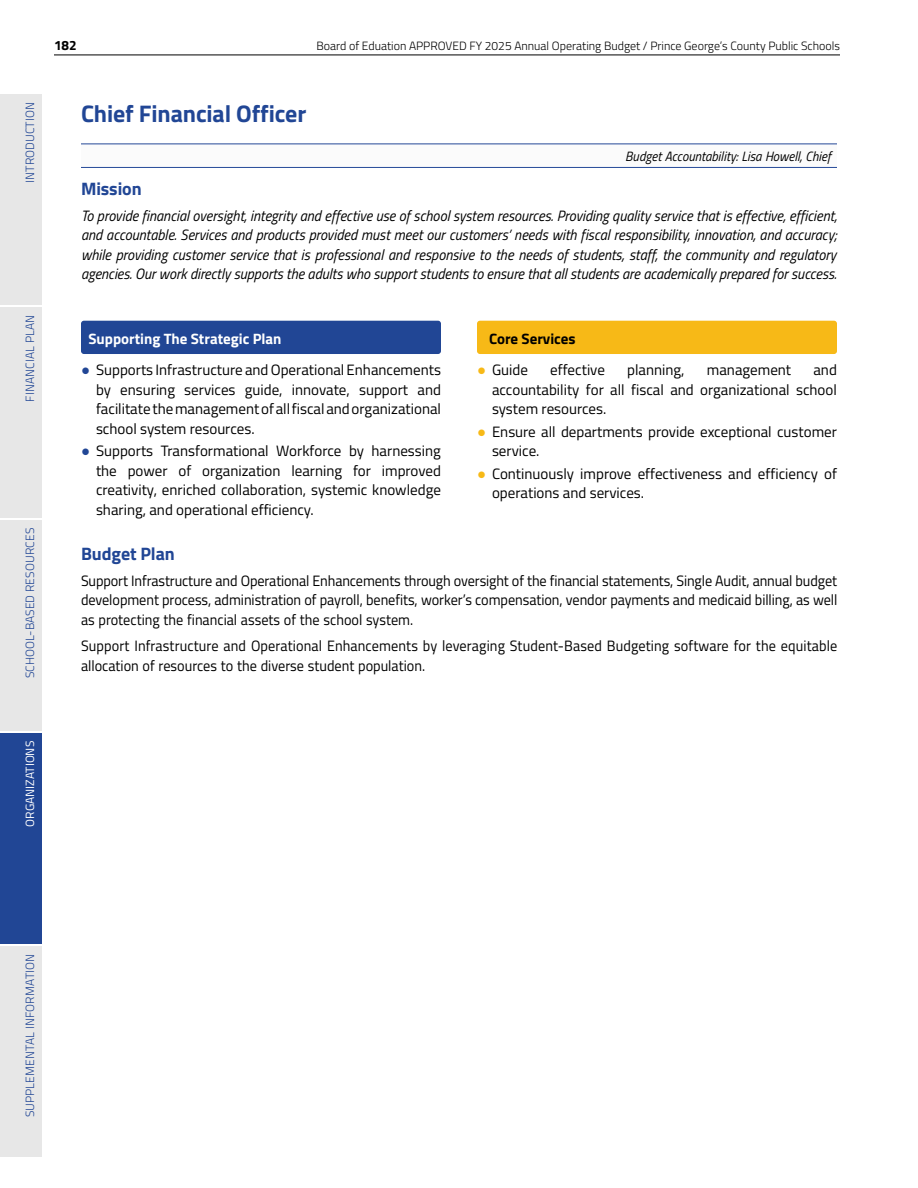
<style>
.page{position:relative;width:918px;height:1188px;background:#fff}
.page>*{position:absolute;margin:0;border:0;box-sizing:border-box;transform-origin:0 0}
.Heading_1{font:700 24px "Titillium Web";letter-spacing:-.005em;color:#214695}
.Heading_3{font:700 18px "Titillium Web";letter-spacing:-.005em;color:#214695}
.Body{font:15px/19.5px "Titillium Web";color:#000;text-align:justify}
.Body-2{font:italic 15px/19.5px "Titillium Web";letter-spacing:-.005em;color:#000;text-align:justify;scale:.95 1}
.Body-3{font:15px/19.5px "Titillium Web";color:#000;text-align:justify;scale:.95 1}
.t1{font:700 15px "Titillium Web";color:#fff}
.t2{font:700 15px "Titillium Web";color:#000}
.t3{font:italic 13.5px "Titillium Web";color:#000;scale:.95 1}
.t4{font:700 13.5px "Titillium Web";color:#000}
.t5{font:300 12px "Titillium Web";color:#000}
.t6{font:300 12px "Titillium Web";letter-spacing:.01em;color:#214695}
.t7{font:12px "Titillium Web";color:#fff}
.s1{font-family:"Times New Roman";color:#214695}
.s2{font-family:"Times New Roman";color:#f7b917}
</style>
<div class="page">
<div style="left:0;top:307px;width:42px;height:211px;background:#e7e7e7"></div>
<div style="left:0;top:520px;width:42px;height:211px;background:#e7e7e7"></div>
<div style="left:0;top:94px;width:42px;height:211px;background:#e7e7e7"></div>
<div style="left:0;top:733px;width:42px;height:211px;background:#214695"></div>
<div style="left:0;top:946px;width:42px;height:210px;background:#e7e7e7"></div>
<hr style="left:54px;top:55px;width:786px;height:1px;background:#000">
<div style="left:81px;top:321px;width:360px;height:33px;background:#214695;border-radius:3px"></div>
<div style="left:477px;top:321px;width:360px;height:33px;background:#f7b917;border-radius:3px"></div>
<div style="left:81px;top:145px;width:756px;height:21px;background:#fbfbfb"></div>
<hr style="left:81px;top:167px;width:756px;height:1px;background:#214695">
<hr style="left:81px;top:144px;width:756px;height:1px;background:#214695">
<p class="t6" style="left:21px;top:183px;width:82px;rotate:-90deg">INTRODUCTION</p>
<p class="t6" style="left:21px;top:402px;width:88px;rotate:-90deg">FINANCIAL PLAN</p>
<p class="t6" style="left:21px;top:678px;width:152px;rotate:-90deg">SCHOOL-BASED RESOURCES</p>
<p class="t4" style="left:54px;top:35px;width:24px">182</p>
<p class="t5" style="left:317px;top:37px;width:525px">Board of Eduation APPROVED FY 2025 Annual Operating Budget / Prince George’s County Public Schools</p>
<p class="Heading_1" style="left:81px;top:95px;width:227px">Chief Financial Officer</p>
<p class="t3" style="left:625px;top:146px;width:218px">Budget Accountability: Lisa Howell, Chief</p>
<p class="Heading_3" style="left:81px;top:175px;width:62px">Mission</p>
<p class="Body-2" style="left:81px;top:205px;width:797px">To provide financial oversight, integrity and effective use of school system resources. Providing quality service that is effective, efficient, and accountable. Services and products provided must meet our customers’ needs with fiscal responsibility, innovation, and accuracy; while providing customer service that is professional and responsive to the needs of students, staff, the community and regulatory agencies. Our work directly supports the adults who support students to ensure that all students are academically prepared for success.</p>
<p class="t1" style="left:88px;top:327px;width:195px">Supporting The Strategic Plan</p>
<p class="Body" style="left:96px;top:359px;width:347px;text-indent:-15px"><span class="s1">●</span> Supports Infrastructure and Operational Enhancements by ensuring services guide, innovate, support and facilitate the management of all fiscal and organizational school system resources.</p>
<p class="Body" style="left:96px;top:440px;width:347px;text-indent:-15px"><span class="s1">●</span> Supports Transformational Workforce by harnessing the power of organization learning for improved creativity, enriched collaboration, systemic knowledge sharing, and operational efficiency.</p>
<p class="t2" style="left:489px;top:327px;width:88px">Core Services</p>
<p class="Body" style="left:477px;top:359px;width:52px"><span class="s2">●</span> Guide</p>
<p class="Body" style="left:550px;top:359px;width:56px">effective</p>
<p class="Body" style="left:627px;top:359px;width:59px">planning,</p>
<p class="Body" style="left:707px;top:359px;width:86px">management</p>
<p class="Body" style="left:492px;top:359px;width:346px;text-indent:321px">and accountability for all fiscal and organizational school system resources.</p>
<p class="Body" style="left:492px;top:421px;width:347px;text-indent:-15px"><span class="s2">●</span> Ensure all departments provide exceptional customer service.</p>
<p class="Body" style="left:492px;top:463px;width:347px;text-indent:-15px"><span class="s2">●</span> Continuously improve effectiveness and efficiency of operations and services.</p>
<p class="Heading_3" style="left:81px;top:540px;width:95px">Budget Plan</p>
<p class="Body-3" style="left:81px;top:570px;width:798px">Support Infrastructure and Operational Enhancements through oversight of the financial statements, Single Audit, annual budget development process, administration of payroll, benefits, worker’s compensation, vendor payments and medicaid billing, as well as protecting the financial assets of the school system.</p>
<p class="Body-3" style="left:81px;top:635px;width:798px">Support Infrastructure and Operational Enhancements by leveraging Student-Based Budgeting software for the equitable allocation of resources to the diverse student population.</p>
<p class="t7" style="left:21px;top:827px;width:87px;rotate:-90deg">ORGANIZATIONS</p>
<p class="t6" style="left:21px;top:1117px;width:165px;rotate:-90deg">SUPPLEMENTAL INFORMATION</p>
</div>
